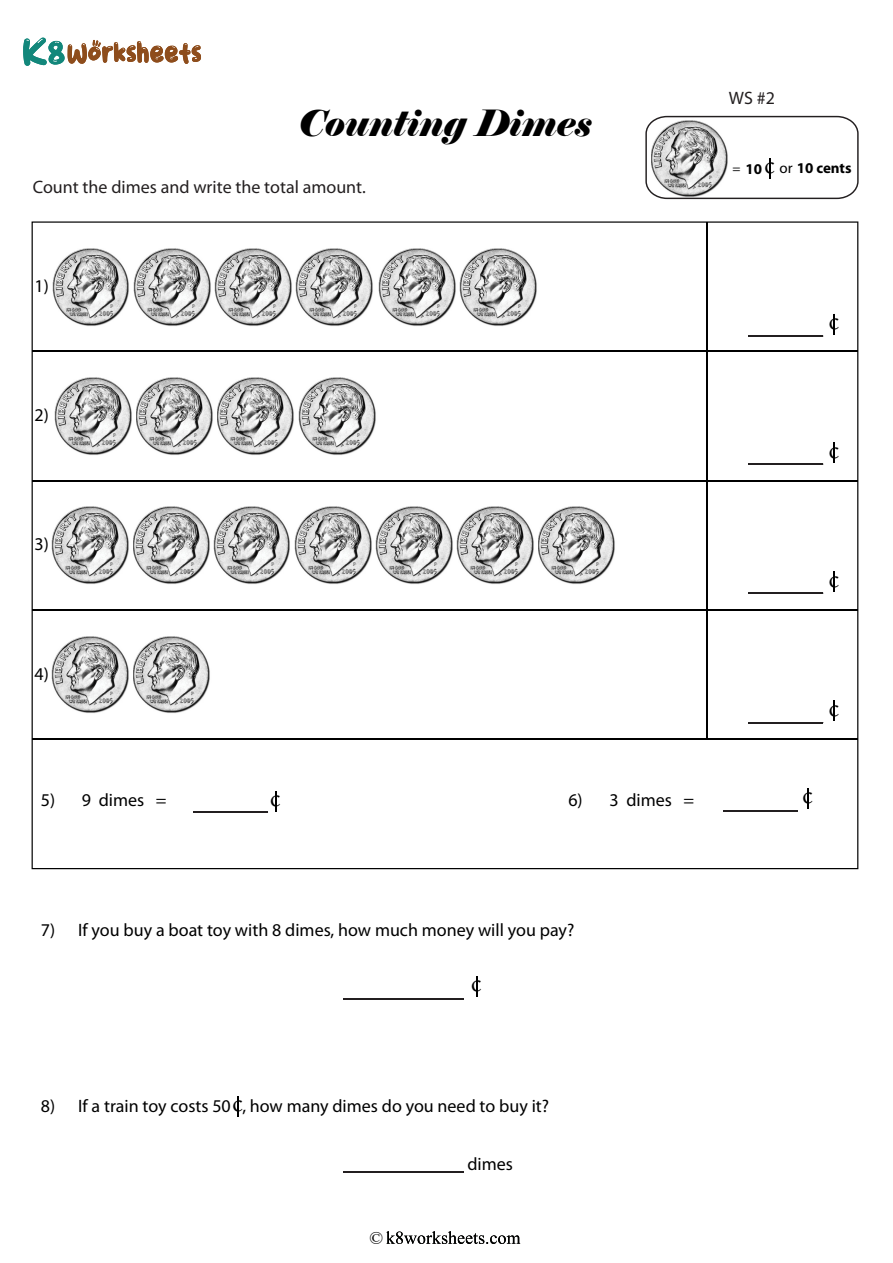
<style>
.page{position:relative;width:893px;height:1263px;background:#fff}
.page>*{position:absolute;margin:0;border:0;box-sizing:border-box;transform-origin:0 0}
.t1{font:italic 36px "Elephant";color:#000}
.t2{font:36px "Arabic Typesetting";color:#000}
.t3{font:18px "Myriad Pro";color:#000}
.t4{font:18px "Myriad Pro";color:#231f20}
.t5{font:700 15px "Myriad Pro";color:#000}
.s1{font-weight:400;font-size:13.5px}
.s2{font-weight:400}
</style>
<div class="page">
<svg style="left:32px;top:221px;width:826px;height:648px"></svg>
<hr style="left:32px;top:739px;width:825px;height:1px;background:#000">
<hr style="left:32px;top:609px;width:825px;height:2px;background:#000">
<hr style="left:32px;top:480px;width:825px;height:1px;background:#000">
<hr style="left:32px;top:351px;width:825px;height:1px;background:#000">
<hr style="left:706px;top:222px;width:1px;height:517px;background:#000">
<hr style="left:748px;top:335px;width:75px;height:2px;background:#231f20">
<hr style="left:748px;top:463px;width:75px;height:2px;background:#231f20">
<hr style="left:748px;top:592px;width:75px;height:2px;background:#231f20">
<hr style="left:748px;top:722px;width:75px;height:1px;background:#231f20">
<svg style="left:645px;top:116px;width:213px;height:83px"></svg>
<hr style="left:723px;top:810px;width:74px;height:1px;background:#231f20">
<hr style="left:193px;top:811px;width:75px;height:2px;background:#231f20">
<img style="left:52px;top:247px;width:324px;height:80px">
<img style="left:378px;top:247px;width:162px;height:80px">
<img style="left:55px;top:376px;width:323px;height:80px">
<img style="left:52px;top:634px;width:161px;height:80px">
<img style="left:52px;top:505px;width:566px;height:80px">
<svg style="left:833px;top:314px;width:1px;height:20px"></svg>
<svg style="left:833px;top:443px;width:1px;height:20px"></svg>
<svg style="left:833px;top:572px;width:1px;height:20px"></svg>
<svg style="left:833px;top:701px;width:1px;height:20px"></svg>
<svg style="left:275px;top:792px;width:1px;height:20px"></svg>
<svg style="left:807px;top:789px;width:1px;height:20px"></svg>
<hr style="left:343px;top:998px;width:121px;height:2px;background:#231f20">
<svg style="left:476px;top:976px;width:1px;height:20px"></svg>
<hr style="left:343px;top:1172px;width:121px;height:1px;background:#231f20">
<svg style="left:237px;top:1096px;width:1px;height:20px"></svg>
<svg style="left:386px;top:1231px;width:134px;height:13px"></svg>
<svg style="left:23px;top:38px;width:178px;height:28px"></svg>
<h1 class="t1" style="left:298px;top:107px;width:295px">Counting Dimes</h1>
<p class="t4" style="left:33px;top:180px;width:334px">Count the dimes and write the total amount.</p>
<p class="t3" style="left:35px;top:279px;width:16px">1)</p>
<p class="t3" style="left:35px;top:408px;width:16px">2)</p>
<p class="t3" style="left:35px;top:537px;width:16px">3)</p>
<p class="t3" style="left:35px;top:667px;width:16px">4)</p>
<p class="t4" style="left:729px;top:91px;width:48px">WS #2</p>
<p class="t5" style="left:732px;top:160px;width:31px"><span class="s1">=</span> 10</p>
<h1 class="t2" style="left:764px;top:140px;width:12px">c</h1>
<p class="t5" style="left:779px;top:159px;width:74px"><span class="s2">or</span> 10 cents</p>
<h1 class="t2" style="left:828px;top:295px;width:12px">c</h1>
<h1 class="t2" style="left:828px;top:424px;width:12px">c</h1>
<h1 class="t2" style="left:828px;top:553px;width:12px">c</h1>
<h1 class="t2" style="left:828px;top:682px;width:12px">c</h1>
<h1 class="t2" style="left:270px;top:773px;width:12px">c</h1>
<h1 class="t2" style="left:802px;top:770px;width:12px">c</h1>
<p class="t3" style="left:41px;top:793px;width:127px">5) 9 dimes =</p>
<p class="t3" style="left:568px;top:793px;width:127px">6) 3 dimes =</p>
<p class="t3" style="left:41px;top:923px;width:535px">7) If you buy a boat toy with 8 dimes, how much money will you pay?</p>
<h1 class="t2" style="left:471px;top:958px;width:12px">c</h1>
<p class="t3" style="left:41px;top:1099px;width:510px">8) If a train toy costs 50 , how many dimes do you need to buy it?</p>
<h1 class="t2" style="left:232px;top:1078px;width:12px">c</h1>
<p class="t3" style="left:467px;top:1157px;width:47px">dimes</p>
</div>
